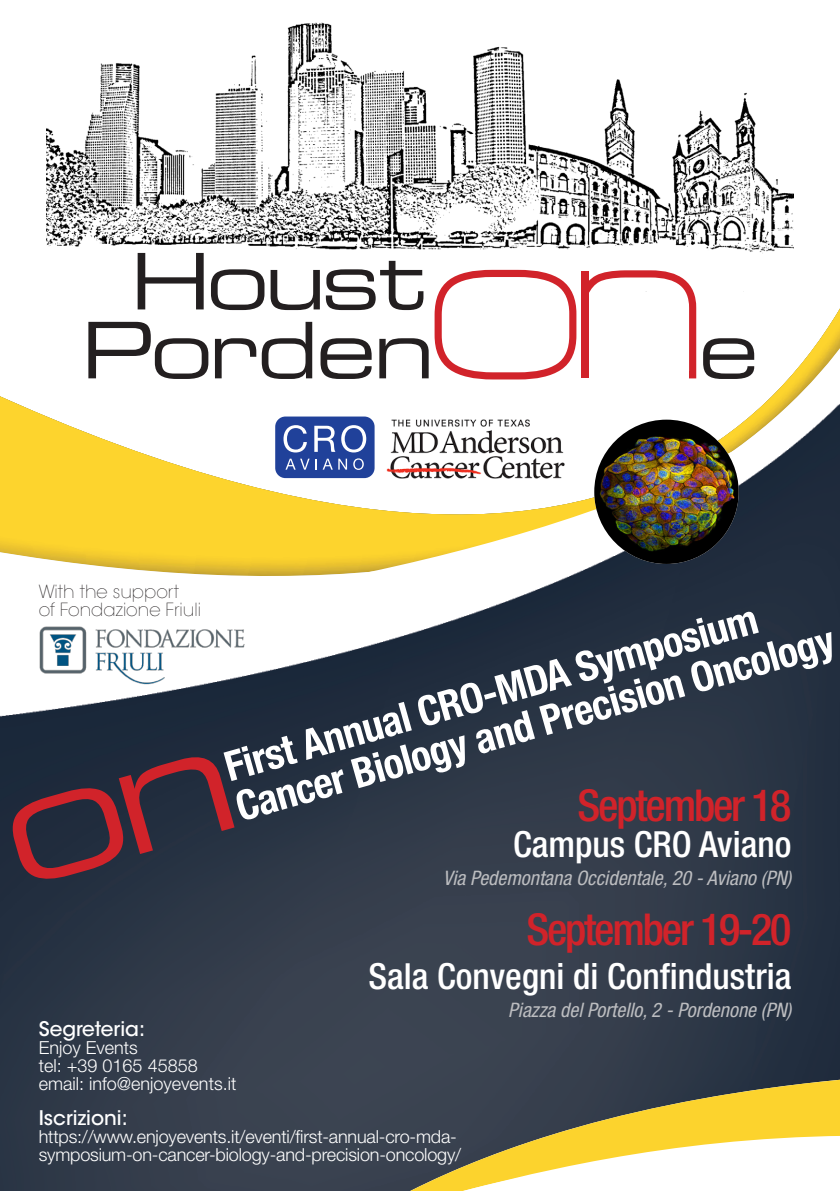
<style>
.page{position:relative;width:840px;height:1191px;background:#fff}
.page>*{position:absolute;margin:0;border:0;box-sizing:border-box;transform-origin:0 0}
.t1{font:77.8px "Eurostile Extended Two";letter-spacing:-.055em;color:#231f20}
.t2{font:500 condensed 44px "Helvetica Neue LT Std";letter-spacing:-.05em;color:#d1232a}
.t3{font:700 condensed 41.4px/41.6px "Helvetica Neue LT Std";color:#fff}
.t4{font:500 condensed 36px "Helvetica Neue LT Std";color:#fff}
.t5{font:italic condensed 20px "Helvetica Neue LT Std";color:#bcbdc0}
.t6{font:500 20px "ITC Avant Garde Std";color:#fff}
.t7{font:300 18px/18px "Helvetica Neue LT Std";letter-spacing:-.01em;color:#fff}
.t8{font:200 18px/18px "ITC Avant Garde Std";color:#231f20}
</style>
<div class="page">
<img style="left:0;top:385px;width:839px;height:806px">
<svg style="left:410px;top:1074px;width:429px;height:117px;fill:#3a424b"></svg>
<svg style="left:463px;top:1130px;width:376px;height:61px"></svg>
<img style="left:594px;top:419px;width:144px;height:145px;border-radius:72px">
<img style="left:47px;top:22px;width:745px;height:232px">
<div style="left:564px;top:270px;width:16px;height:116px;background:#fff"></div>
<svg style="left:434px;top:269px;width:263px;height:111px"></svg>
<img style="left:385px;top:414px;width:183px;height:66px">
<div style="left:275px;top:416px;width:99px;height:62px;background:#20419a;border-radius:10px"></div>
<svg style="left:283px;top:425px;width:24px;height:27px"></svg>
<svg style="left:314px;top:426px;width:21px;height:26px"></svg>
<svg style="left:341px;top:425px;width:25px;height:27px"></svg>
<svg style="left:285px;top:458px;width:24px;height:11px"></svg>
<svg style="left:315px;top:458px;width:17px;height:11px"></svg>
<svg style="left:338px;top:458px;width:9px;height:11px"></svg>
<svg style="left:353px;top:458px;width:10px;height:12px"></svg>
<img style="left:39px;top:620px;width:207px;height:65px">
<div style="left:1px;top:735px;width:233px;height:152px;background:#202c3d"></div>
<p class="t1" style="left:130px;top:228px;width:296px">Houst</p>
<p class="t1" style="left:81px;top:297px;width:355px">Porden</p>
<p class="t1" style="left:698px;top:297px;width:61px">e</p>
<p class="t8" style="left:39px;top:583px;width:164px">With the support<br>of Fondazione Friuli</p>
<p class="t3" style="left:219px;top:748px;width:621px;rotate:-16deg">First Annual CRO-MDA Symposium<br>Cancer Biology and Precision Oncology</p>
<p class="t2" style="left:577px;top:779px;width:215px">September 18</p>
<p class="t4" style="left:513px;top:823px;width:279px">Campus CRO Aviano</p>
<p class="t5" style="left:443px;top:866px;width:349px">Via Pedemontana Occidentale, 20 - Aviano (PN)</p>
<p class="t2" style="left:526px;top:903px;width:266px">September 19-20</p>
<p class="t4" style="left:368px;top:954px;width:424px">Sala Convegni di Confindustria</p>
<p class="t6" style="left:39px;top:1016px;width:108px">Segreteria:</p>
<p class="t7" style="left:39px;top:1038px;width:101px">Enjoy Events</p>
<p class="t7" style="left:39px;top:1056px;width:160px">tel: +39 0165 45858</p>
<p class="t7" style="left:39px;top:1074px;width:199px">email: info@enjoyevents.it</p>
<p class="t6" style="left:39px;top:1105px;width:90px">Iscrizioni:</p>
<p class="t7" style="left:39px;top:1127px;width:424px">https://www.enjoyevents.it/eventi/first-annual-cro-mda&shy;symposium-on-cancer-biology-and-precision-oncology/</p>
<p class="t5" style="left:508px;top:998px;width:284px">Piazza del Portello, 2 - Pordenone (PN)</p>
</div>
